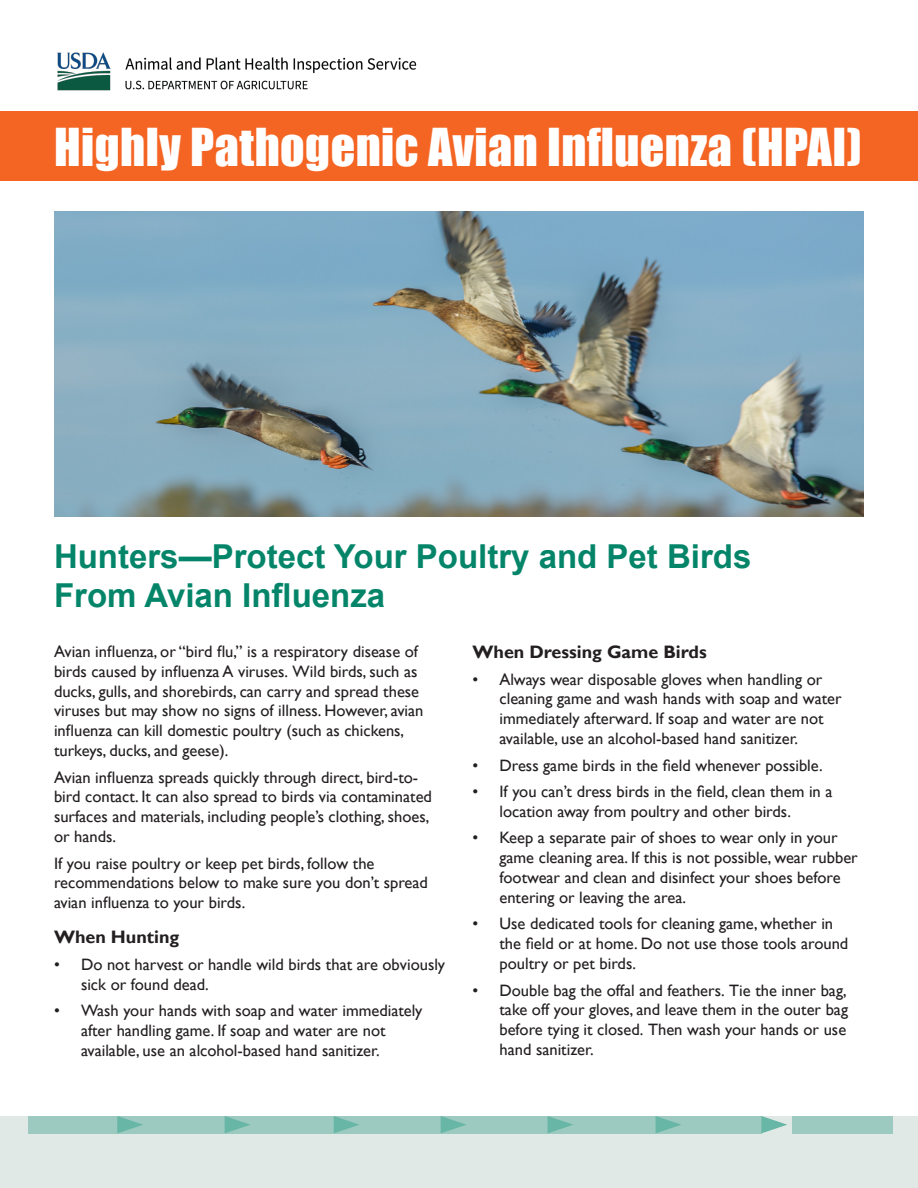
<style>
.page{position:relative;width:918px;height:1188px;background:#fff}
.page>*{position:absolute;margin:0;border:0;box-sizing:border-box;transform-origin:0 0}
.t1{font:48px "Impact";letter-spacing:.01em;color:#fff}
.t2{font:700 33px/39.6px "Arial";color:#048569}
.t3{font:700 18px "Gill Sans";color:#231f20}
.t4{font:16.5px/19.8px "Gill Sans";color:#231f20}
</style>
<div class="page">
<div style="left:0;top:111px;width:918px;height:69px;background:#f46523"></div>
<img style="left:57px;top:52px;width:360px;height:39px">
<div style="left:0;top:1116px;width:918px;height:72px;background:#e0e9e6"></div>
<div style="left:28px;top:1116px;width:734px;height:18px;background:#9ccac0"></div>
<svg style="left:117px;top:1116px;width:26px;height:17px"></svg>
<svg style="left:225px;top:1116px;width:25px;height:17px"></svg>
<svg style="left:334px;top:1116px;width:25px;height:17px"></svg>
<svg style="left:441px;top:1116px;width:25px;height:17px"></svg>
<svg style="left:548px;top:1116px;width:25px;height:17px"></svg>
<svg style="left:656px;top:1116px;width:25px;height:17px"></svg>
<svg style="left:761px;top:1116px;width:26px;height:17px"></svg>
<div style="left:793px;top:1116px;width:100px;height:18px;background:#9ccac0"></div>
<img style="left:54px;top:212px;width:810px;height:304px">
<p class="t1" style="left:54px;top:110px;width:809px">Highly Pathogenic Avian Influenza (HPAI)</p>
<p class="t2" style="left:54px;top:537px;width:699px">Hunters—Protect Your Poultry and Pet Birds<br>From Avian Influenza</p>
<p class="t4" style="left:54px;top:642px;width:371px">Avian influenza, or “bird flu,” is a respiratory disease of birds caused by influenza A viruses. Wild birds, such as ducks, gulls, and shorebirds, can carry and spread these viruses but may show no signs of illness. However, avian influenza can kill domestic poultry (such as chickens, turkeys, ducks, and geese).</p>
<p class="t4" style="left:54px;top:767px;width:380px">Avian influenza spreads quickly through direct, bird-to&shy;bird contact. It can also spread to birds via contaminated surfaces and materials, including people’s clothing, shoes, or hands.</p>
<p class="t4" style="left:54px;top:853px;width:375px">If you raise poultry or keep pet birds, follow the recommendations below to make sure you don’t spread avian influenza to your birds.</p>
<p class="t3" style="left:54px;top:926px;width:127px">When Hunting</p>
<p class="t4" style="left:81px;top:955px;width:366px;text-indent:-27px">• Do not harvest or handle wild birds that are obviously sick or found dead.</p>
<p class="t4" style="left:81px;top:1001px;width:343px;text-indent:-27px">• Wash your hands with soap and water immediately after handling game. If soap and water are not available, use an alcohol-based hand sanitizer.</p>
<p class="t3" style="left:472px;top:641px;width:236px">When Dressing Game Birds</p>
<p class="t4" style="left:500px;top:669px;width:344px;text-indent:-27px">• Always wear disposable gloves when handling or cleaning game and wash hands with soap and water immediately afterward. If soap and water are not available, use an alcohol-based hand sanitizer.</p>
<p class="t4" style="left:472px;top:755px;width:352px">• Dress game birds in the field whenever possible.</p>
<p class="t4" style="left:500px;top:782px;width:335px;text-indent:-27px">• If you can’t dress birds in the field, clean them in a location away from poultry and other birds.</p>
<p class="t4" style="left:500px;top:828px;width:360px;text-indent:-27px">• Keep a separate pair of shoes to wear only in your game cleaning area. If this is not possible, wear rubber footwear and clean and disinfect your shoes before entering or leaving the area.</p>
<p class="t4" style="left:500px;top:914px;width:350px;text-indent:-27px">• Use dedicated tools for cleaning game, whether in the field or at home. Do not use those tools around poultry or pet birds.</p>
<p class="t4" style="left:500px;top:980px;width:350px;text-align:justify;text-indent:-27px">• Double bag the offal and feathers. Tie the inner bag, take off your gloves, and leave them in the outer bag before tying it closed. Then wash your hands or use hand sanitizer.</p>
</div>
